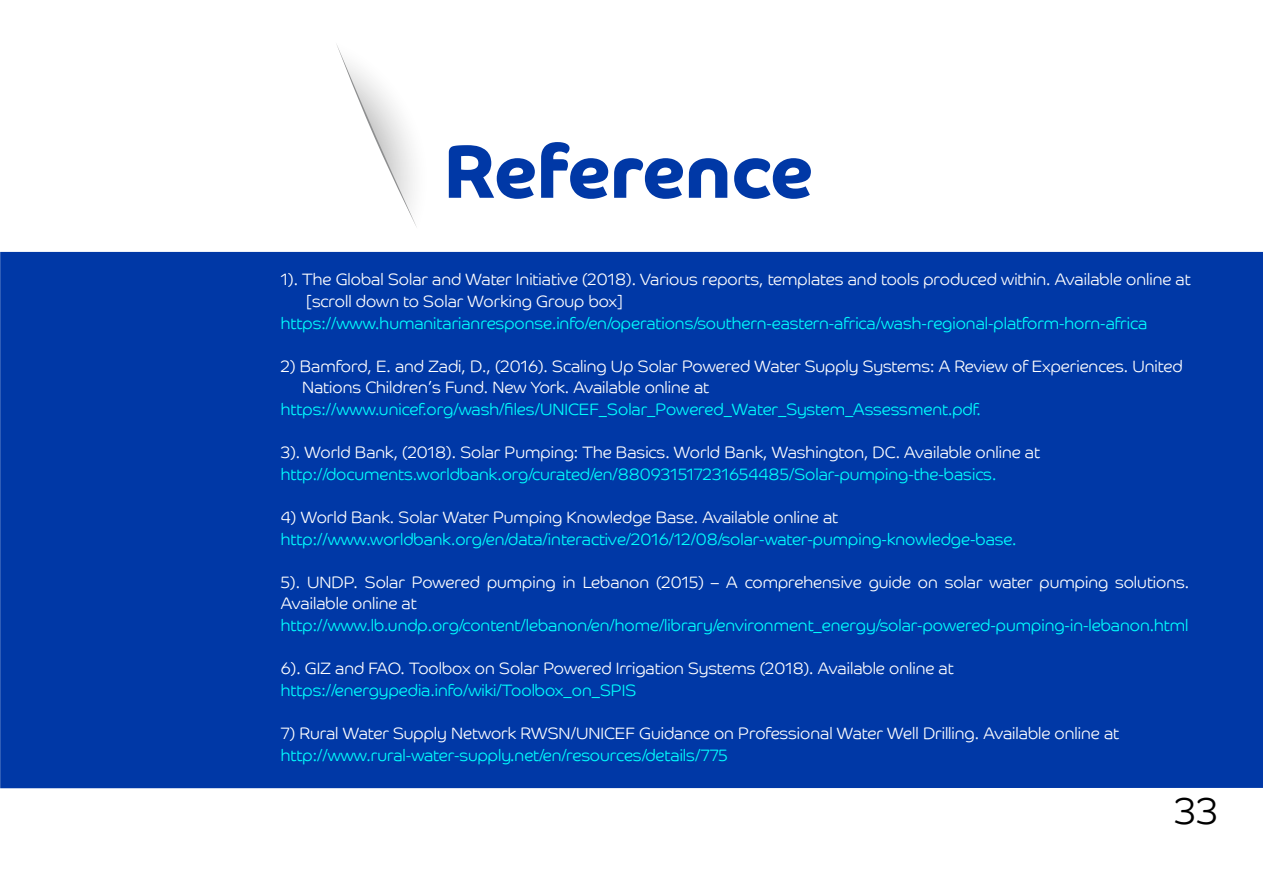
<style>
.page{position:relative;width:1263px;height:893px;background:#fff}
.page>*{position:absolute;margin:0;border:0;box-sizing:border-box;transform-origin:0 0}
.t1{font:75.6px "Barclaycard Co Arabic Bd";letter-spacing:-.005em;color:#0038a6}
.t2{font:37.5px "Barclaycard Co Lt";color:#000}
.t3{font:16.5px/21.6px "Barclaycard Co Lt";color:#fff}
.t4{font:16.5px "Barclaycard Co Lt";color:#0ff}
</style>
<div class="page">
<div style="left:0;top:252px;width:1263px;height:536px;background:#0038a6"></div>
<svg style="left:336px;top:44px;width:81px;height:183px"></svg>
<h1 class="t1" style="left:443px;top:127px;width:371px">Reference</h1>
<p class="t3" style="left:306px;top:269px;width:886px;text-indent:-25px">1). The Global Solar and Water Initiative (2018). Various reports, templates and tools produced within. Available online at [scroll down to Solar Working Group box]</p>
<p class="t4" style="left:281px;top:313px;width:868px">https://www.humanitarianresponse.info/en/operations/southern-eastern-africa/wash-regional-platform-horn-africa</p>
<p class="t3" style="left:302px;top:355px;width:882px;text-indent:-21px">2) Bamford, E. and Zadi, D., (2016). Scaling Up Solar Powered Water Supply Systems: A Review of Experiences. United<br>Nations Children’s Fund. New York. Available online at</p>
<p class="t4" style="left:281px;top:399px;width:701px">https://www.unicef.org/wash/files/UNICEF_Solar_Powered_Water_System_Assessment.pdf.</p>
<p class="t3" style="left:281px;top:441px;width:761px">3). World Bank, (2018). Solar Pumping: The Basics. World Bank, Washington, DC. Available online at</p>
<p class="t4" style="left:281px;top:464px;width:717px">http://documents.worldbank.org/curated/en/880931517231654485/Solar-pumping-the-basics.</p>
<p class="t3" style="left:281px;top:506px;width:559px">4) World Bank. Solar Water Pumping Knowledge Base. Available online at</p>
<p class="t4" style="left:281px;top:529px;width:737px">http://www.worldbank.org/en/data/interactive/2016/12/08/solar-water-pumping-knowledge-base.</p>
<p class="t3" style="left:281px;top:571px;width:910px">5). UNDP. Solar Powered pumping in Lebanon (2015) – A comprehensive guide on solar water pumping solutions.<br>Available online at</p>
<p class="t4" style="left:281px;top:615px;width:909px">http://www.lb.undp.org/content/lebanon/en/home/library/environment_energy/solar-powered-pumping-in-lebanon.html</p>
<p class="t3" style="left:281px;top:657px;width:674px">6). GIZ and FAO. Toolbox on Solar Powered Irrigation Systems (2018). Available online at</p>
<p class="t4" style="left:281px;top:680px;width:357px">https://energypedia.info/wiki/Toolbox_on_SPIS</p>
<p class="t3" style="left:281px;top:722px;width:840px">7) Rural Water Supply Network RWSN/UNICEF Guidance on Professional Water Well Drilling. Available online at</p>
<p class="t4" style="left:281px;top:745px;width:448px">http://www.rural-water-supply.net/en/resources/details/775</p>
<h2 class="t2" style="left:1174px;top:789px;width:45px">33</h2>
</div>
